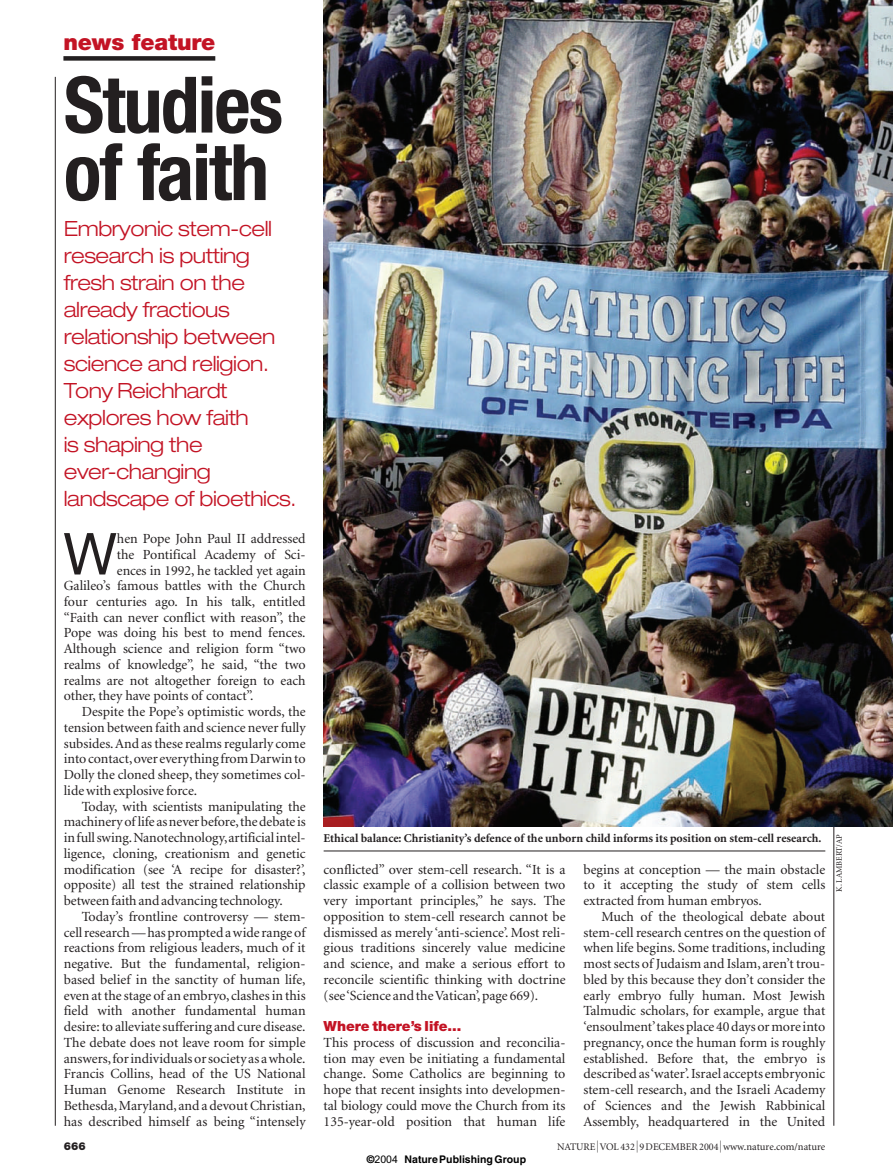
<style>
.page{position:relative;width:893px;height:1173px;background:#fff}
.page>*{position:absolute;margin:0;border:0;box-sizing:border-box;transform-origin:0 0}
.t1{font:700 condensed 78px/67.5px "Helvetica Neue";letter-spacing:-.025em;color:#231f20}
.t2{font:57.9px "Helvetica Neue";color:#231f20}
.t3{font:900 22.5px "Helvetica Neue";letter-spacing:-.005em;color:#c31324}
.t4{font:300 expanded 21px/27px "Helvetica Neue";letter-spacing:-.02em;color:#c31324}
.t5{font:13.95px/15.8px "Minion";color:#231f20;text-align:justify}
.t6{font:900 13.95px "Helvetica Neue";color:#c31324}
.t7{font:700 12px "Minion";color:#231f20}
.t8{font:900 10.8px "Helvetica Neue";color:#231f20}
.t9{font:700 10.5px "Helvetica";color:#000}
.t10{font:10.2px "Minion";color:#231f20}
.t11{font:8.25px "Minion";color:#231f20}
.s1{font-family:"Helvetica Neue";font-weight:300;font-size:12px}
.s2{font-size:10.5px}
.s3{font-family:"Arial";font-weight:400}
</style>
<div class="page">
<img style="left:54px;top:0;width:838px;height:1126px">
<h3 class="t3" style="left:63px;top:33px;width:153px">news feature</h3>
<h1 class="t1" style="left:64px;top:78px;width:221px">Studies of faith</h1>
<h3 class="t4" style="left:64px;top:217px;width:234px">Embryonic stem-cell research is putting fresh strain on the already fractious relationship between science and religion.<br>Tony Reichhardt explores how faith<br>is shaping the ever-changing landscape of bioethics.</h3>
<h2 class="t2" style="left:63px;top:533px;width:55px">W</h2>
<p class="t5" style="left:117px;top:532px;width:190px">hen Pope John Paul II addressed</p>
<p class="t5" style="left:117px;top:548px;width:190px">the Pontifical Academy of Sci-</p>
<p class="t5" style="left:117px;top:563px;width:190px">ences in 1992, he tackled yet again</p>
<p class="t5" style="left:64px;top:579px;width:243px">Galileo’s famous battles with the Church</p>
<p class="t5" style="left:64px;top:595px;width:243px">four centuries ago. In his talk, entitled</p>
<p class="t5" style="left:64px;top:611px;width:243px">“Faith can never conflict with reason”, the</p>
<p class="t5" style="left:64px;top:626px;width:243px">Pope was doing his best to mend fences.</p>
<p class="t5" style="left:64px;top:642px;width:243px">Although science and religion form “two</p>
<p class="t5" style="left:64px;top:658px;width:243px">realms of knowledge”, he said, “the two</p>
<p class="t5" style="left:64px;top:674px;width:243px">realms are not altogether foreign to each</p>
<p class="t5" style="left:64px;top:689px;width:191px">other, they have points of contact”.</p>
<p class="t5" style="left:82px;top:705px;width:225px">Despite the Pope’s optimistic words, the</p>
<p class="t5" style="left:64px;top:721px;width:243px">tension between faith and science never fully</p>
<p class="t5" style="left:64px;top:737px;width:243px">subsides.And as these realms regularly come</p>
<p class="t5" style="left:64px;top:752px;width:243px">into contact,over everything from Darwin to</p>
<p class="t5" style="left:64px;top:768px;width:243px">Dolly the cloned sheep, they sometimes col-</p>
<p class="t5" style="left:64px;top:784px;width:135px">lide with explosive force.</p>
<p class="t5" style="left:82px;top:800px;width:225px">Today, with scientists manipulating the</p>
<p class="t5" style="left:64px;top:815px;width:243px">machinery of life as never before,the debate is</p>
<p class="t5" style="left:64px;top:831px;width:243px">in full swing.Nanotechnology,artificial intel-</p>
<p class="t5" style="left:64px;top:847px;width:243px">ligence, cloning, creationism and genetic</p>
<p class="t5" style="left:64px;top:863px;width:243px">modification (see ‘A recipe for disaster?’,</p>
<p class="t5" style="left:64px;top:878px;width:243px">opposite) all test the strained relationship</p>
<p class="t5" style="left:64px;top:894px;width:220px">between faith and advancing technology.</p>
<p class="t5" style="left:82px;top:910px;width:225px">Today’s frontline controversy — stem-</p>
<p class="t5" style="left:64px;top:926px;width:243px">cell research — has prompted a wide range of</p>
<p class="t5" style="left:64px;top:941px;width:243px">reactions from religious leaders, much of it</p>
<p class="t5" style="left:64px;top:957px;width:243px">negative. But the fundamental, religion-</p>
<p class="t5" style="left:64px;top:973px;width:243px">based belief in the sanctity of human life,</p>
<p class="t5" style="left:64px;top:989px;width:243px">even at the stage of an embryo, clashes in this</p>
<p class="t5" style="left:64px;top:1004px;width:243px">field with another fundamental human</p>
<p class="t5" style="left:64px;top:1020px;width:243px">desire: to alleviate suffering and cure disease.</p>
<p class="t5" style="left:64px;top:1036px;width:243px">The debate does not leave room for simple</p>
<p class="t5" style="left:64px;top:1052px;width:243px">answers,for individuals or society as a whole.</p>
<p class="t5" style="left:64px;top:1067px;width:243px">Francis Collins, head of the US National</p>
<p class="t5" style="left:64px;top:1083px;width:243px">Human Genome Research Institute in</p>
<p class="t5" style="left:64px;top:1099px;width:243px">Bethesda,Maryland,and a devout Christian,</p>
<p class="t5" style="left:64px;top:1115px;width:243px">has described himself as being “intensely</p>
<p class="t7" style="left:323px;top:834px;width:499px">Ethical balance: Christianity’s defence of the unborn child informs its position on stem-cell research.</p>
<p class="t11" style="left:836px;top:892px;width:59px;rotate:-90deg">K. LAMBERT/AP</p>
<p class="t5" style="left:323px;top:863px;width:243px">conflicted” over stem-cell research. “It is a classic example of a collision between two very important principles,” he says. The opposition to stem-cell research cannot be dismissed as merely ‘anti-science’. Most reli&shy;gious traditions sincerely value medicine and science, and make a serious effort to reconcile scientific thinking with doctrine (see ‘Science and the Vatican’,page 669).</p>
<p class="t6" style="left:323px;top:1021px;width:139px">Where there’s life…</p>
<p class="t5" style="left:323px;top:1036px;width:243px">This process of discussion and reconcilia&shy;tion may even be initiating a fundamental change. Some Catholics are beginning to hope that recent insights into developmen&shy;tal biology could move the Church from its 135-year-old position that human life</p>
<p class="t5" style="left:583px;top:863px;width:243px">begins at conception — the main obstacle to it accepting the study of stem cells extracted from human embryos.</p>
<p class="t5" style="left:583px;top:910px;width:243px;text-indent:18px">Much of the theological debate about stem-cell research centres on the question of when life begins. Some traditions, including most sects of Judaism and Islam, aren’t trou&shy;bled by this because they don’t consider the early embryo fully human. Most Jewish Talmudic scholars, for example, argue that ‘ensoulment’takes place 40 days or more into pregnancy, once the human form is roughly established. Before that, the embryo is described as ‘water’.Israel accepts embryonic stem-cell research, and the Israeli Academy of Sciences and the Jewish Rabbinical Assembly, headquartered in the United</p>
<p class="t8" style="left:64px;top:1142px;width:23px">666</p>
<p class="t10" style="left:557px;top:1143px;width:269px">NATURE<span class="s1">|</span> VOL 432 <span class="s1">|</span> 9 DECEMBER 2004 <span class="s1">|</span> <span class="s2">www.nature.com/nature</span></p>
<p class="t9" style="left:367px;top:1153px;width:161px">© <span class="s3">2004</span> NaturePublishingGroup</p>
</div>
